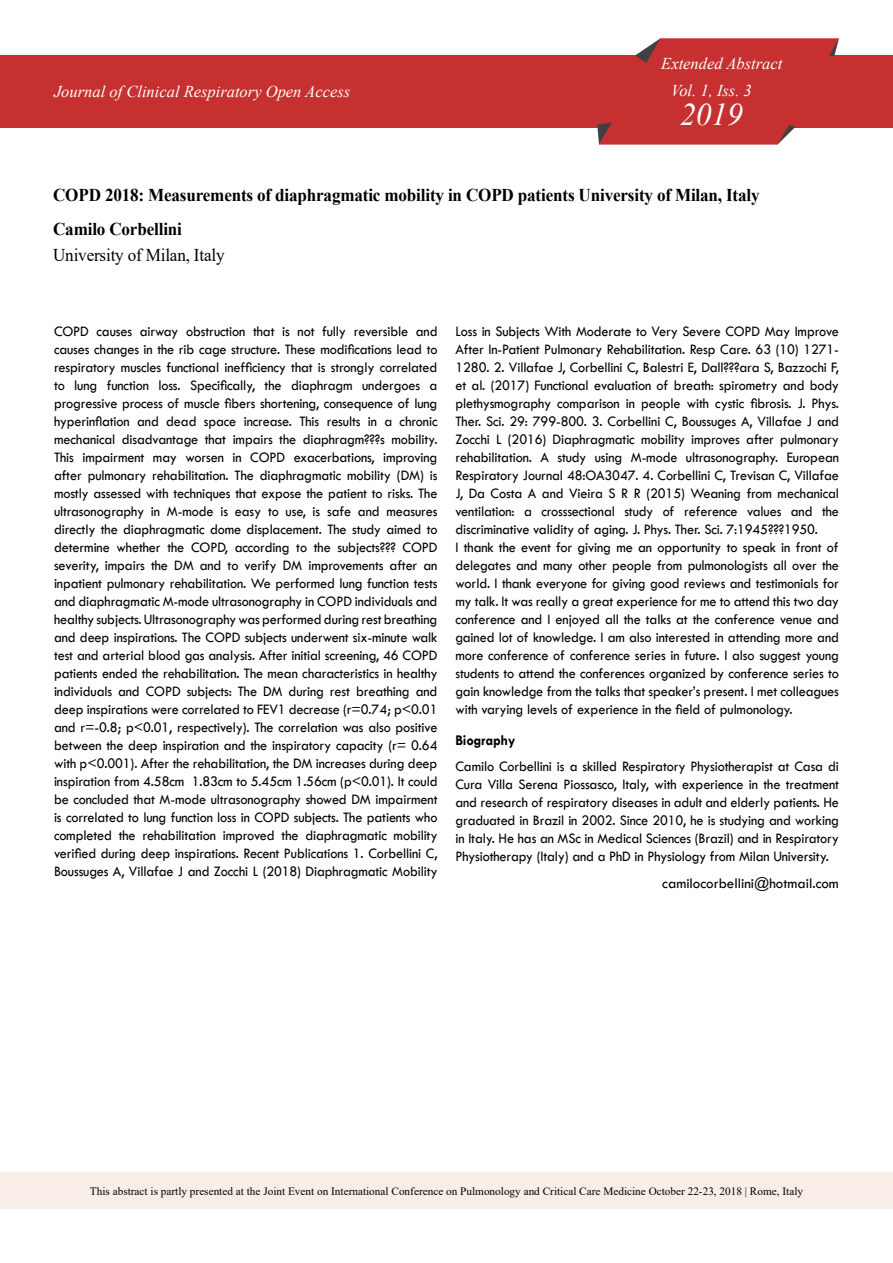
<style>
.page{position:relative;width:893px;height:1263px;background:#fff}
.page>*{position:absolute;margin:0;border:0;box-sizing:border-box;transform-origin:0 0}
.t1{font:italic 31.5px "Times New Roman";color:#fff}
.t2{font:700 18px/34.3px "Times New Roman";letter-spacing:-.01em;color:#000;scale:.95 1}
.t3{font:18px "Times New Roman";letter-spacing:-.01em;color:#000;scale:.95 1}
.t4{font:italic 16.5px/26.8px "Times New Roman";color:#fff}
.t5{font:15px/18px "Tw Cen";letter-spacing:-.01em;color:#000;text-align:justify;scale:.95 1}
.t6{font:15px "Tw Cen";letter-spacing:-.01em;color:#000}
.t7{font:700 15px "Tw Cen";letter-spacing:-.01em;color:#000;scale:.95 1}
.t8{font:11.25px "Times New Roman";color:#000}
</style>
<div class="page">
<div style="left:0;top:55px;width:893px;height:73px;background:#c73030"></div>
<svg style="left:597px;top:38px;width:242px;height:107px"></svg>
<div style="left:0;top:1173px;width:893px;height:36px;background:#f9ede8"></div>
<p class="t4" style="left:54px;top:78px;width:298px">Journal of Clinical Respiratory Open Access</p>
<p class="t4" style="left:671px;top:50px;width:113px;text-indent:-10px">Extended Abstract<br>Vol. 1, Iss. 3</p>
<h1 class="t1" style="left:680px;top:93px;width:64px">2019</h1>
<p class="t2" style="left:53px;top:177px;width:745px">COPD 2018: Measurements of diaphragmatic mobility in COPD patients University of Milan, Italy<br>Camilo Corbellini</p>
<p class="t3" style="left:53px;top:242px;width:182px">University of Milan, Italy</p>
<p class="t5" style="left:54px;top:322px;width:405px">COPD causes airway obstruction that is not fully reversible and causes changes in the rib cage structure. These modifications lead to respiratory muscles functional inefficiency that is strongly correlated to lung function loss. Specifically, the diaphragm undergoes a progressive process of muscle fibers shortening, consequence of lung hyperinflation and dead space increase. This results in a chronic mechanical disadvantage that impairs the diaphragm???s mobility.<br>This impairment may worsen in COPD exacerbations, improving after pulmonary rehabilitation. The diaphragmatic mobility (DM) is mostly assessed with techniques that expose the patient to risks. The ultrasonography in M-mode is easy to use, is safe and measures directly the diaphragmatic dome displacement. The study aimed to determine whether the COPD, according to the subjects??? COPD severity, impairs the DM and to verify DM improvements after an inpatient pulmonary rehabilitation. We performed lung function tests and diaphragmatic M-mode ultrasonography in COPD individuals and healthy subjects. Ultrasonography was performed during rest breathing and deep inspirations. The COPD subjects underwent six-minute walk test and arterial blood gas analysis. After initial screening, 46 COPD patients ended the rehabilitation. The mean characteristics in healthy individuals and COPD subjects: The DM during rest breathing and deep inspirations were correlated to FEV1 decrease (r=0.74; p&lt;0.01 and r=-0.8; p&lt;0.01, respectively). The correlation was also positive between the deep inspiration and the inspiratory capacity (r= 0.64 with p&lt;0.001). After the rehabilitation, the DM increases during deep inspiration from 4.58cm 1.83cm to 5.45cm 1.56cm (p&lt;0.01). It could be concluded that M-mode ultrasonography showed DM impairment is correlated to lung function loss in COPD subjects. The patients who completed the rehabilitation improved the diaphragmatic mobility verified during deep inspirations. Recent Publications 1. Corbellini C, Boussuges A, Villafae J and Zocchi L (2018) Diaphragmatic Mobility</p>
<p class="t5" style="left:455px;top:322px;width:405px;text-align:left">Loss in Subjects With Moderate to Very Severe COPD May Improve After In-Patient Pulmonary Rehabilitation. Resp Care. 63 (10) 1271- 1280. 2. Villafae J, Corbellini C, Balestri E, Dall???ara S, Bazzochi F, et al. (2017) Functional evaluation of breath: spirometry and body plethysmography comparison in people with cystic fibrosis. J. Phys.<br>Ther. Sci. 29: 799-800. 3. Corbellini C, Boussuges A, Villafae J and Zocchi L (2016) Diaphragmatic mobility improves after pulmonary rehabilitation. A study using M-mode ultrasonography. European Respiratory Journal 48:OA3047. 4. Corbellini C, Trevisan C, Villafae J, Da Costa A and Vieira S R R (2015) Weaning from mechanical ventilation: a crosssectional study of reference values and the discriminative validity of aging. J. Phys. Ther. Sci. 7:1945???1950.<br>I thank the event for giving me an opportunity to speak in front of delegates and many other people from pulmonologists all over the world. I thank everyone for giving good reviews and testimonials for my talk. It was really a great experience for me to attend this two day conference and I enjoyed all the talks at the conference venue and gained lot of knowledge. I am also interested in attending more and more conference of conference series in future. I also suggest young students to attend the conferences organized by conference series to gain knowledge from the talks that speaker’s present. I met colleagues with varying levels of experience in the field of pulmonology.</p>
<p class="t7" style="left:455px;top:731px;width:64px">Biography</p>
<p class="t5" style="left:455px;top:757px;width:405px">Camilo Corbellini is a skilled Respiratory Physiotherapist at Casa di Cura Villa Serena Piossasco, Italy, with experience in the treatment and research of respiratory diseases in adult and elderly patients. He graduated in Brazil in 2002. Since 2010, he is studying and working in Italy. He has an MSc in Medical Sciences (Brazil) and in Respiratory Physiotherapy (Italy) and a PhD in Physiology from Milan University.</p>
<p class="t6" style="left:662px;top:874px;width:178px">camilocorbellini@hotmail.com</p>
<p class="t8" style="left:90px;top:1183px;width:715px">This abstract is partly presented at the Joint Event on International Conference on Pulmonology and Critical Care Medicine October 22-23, 2018 | Rome, Italy</p>
</div>
